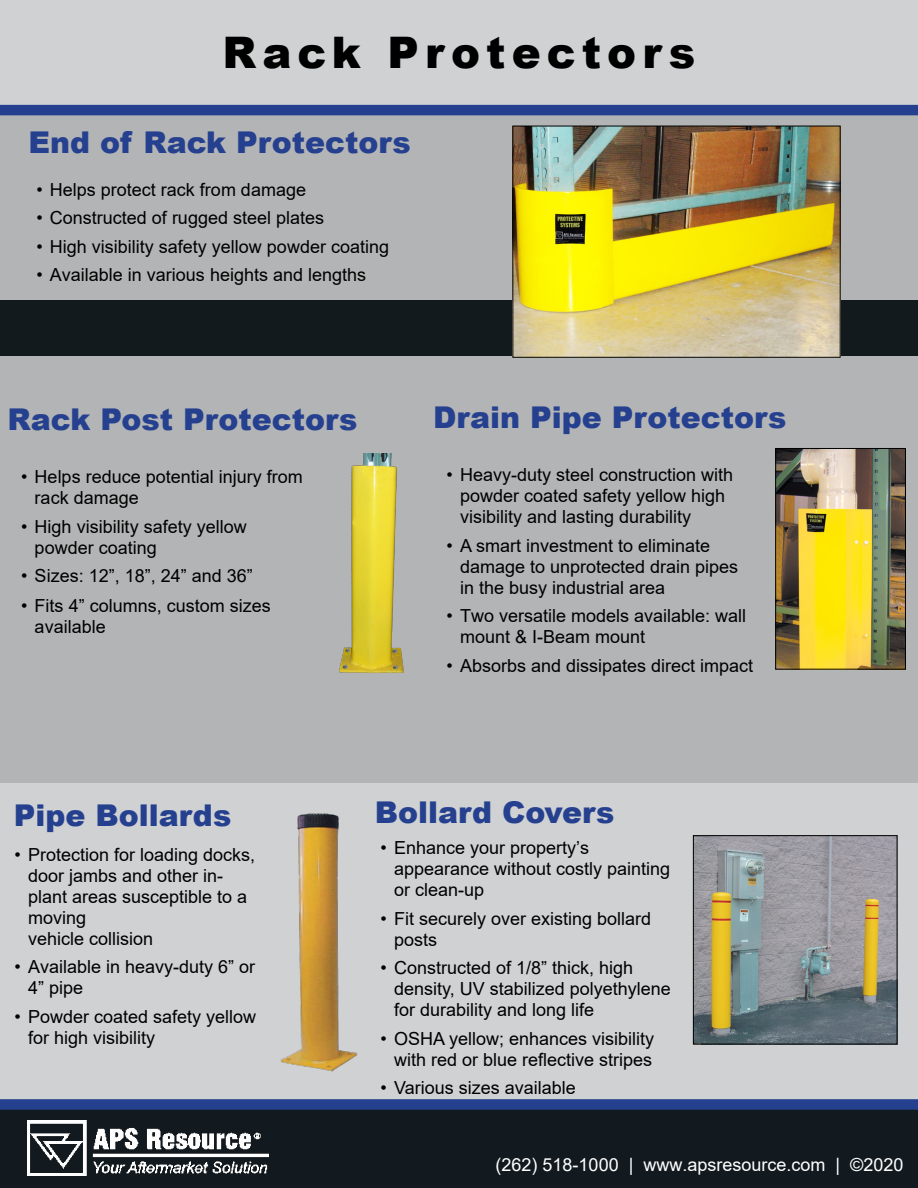
<style>
.page{position:relative;width:918px;height:1188px;background:#fff}
.page>*{position:absolute;margin:0;border:0;box-sizing:border-box;transform-origin:0 0}
.t1{font:900 43.5px "Arial";letter-spacing:.14em;color:#000}
.t2{font:900 30px "Arial";color:#25408f}
.t3{font:18px/21px "Arial";color:#000}
.t4{font:18px "Arial";color:#fff}
</style>
<div class="page">
<div style="left:0;top:114px;width:918px;height:669px;background:#b3b4b5"></div>
<div style="left:0;top:783px;width:918px;height:319px;background:#cfd1d2"></div>
<div style="left:0;top:1107px;width:918px;height:81px;background:#121a1f"></div>
<div style="left:0;top:1099px;width:918px;height:11px;background:#25408f"></div>
<div style="left:0;top:301px;width:918px;height:55px;background:#131a1e"></div>
<div style="left:0;top:0;width:918px;height:106px;background:#cfd1d2"></div>
<div style="left:0;top:105px;width:918px;height:10px;background:#25408f"></div>
<img style="left:27px;top:1121px;width:241px;height:55px">
<img style="left:777px;top:450px;width:127px;height:218px">
<div style="left:775px;top:448px;width:131px;height:222px;border:1px solid #000"></div>
<img style="left:514px;top:128px;width:325px;height:228px">
<div style="left:512px;top:126px;width:329px;height:232px;border:1px solid #000"></div>
<img style="left:281px;top:813px;width:77px;height:259px">
<img style="left:695px;top:837px;width:200px;height:205px">
<div style="left:693px;top:835px;width:204px;height:209px;border:1px solid #000"></div>
<img style="left:339px;top:453px;width:65px;height:220px">
<h1 class="t1" style="left:223px;top:21px;width:474px">Rack Protectors</h1>
<h2 class="t2" style="left:28px;top:121px;width:384px">End of Rack Protectors</h2>
<p class="t3" style="left:36px;top:179px;width:271px">• Helps protect rack from damage</p>
<p class="t3" style="left:36px;top:207px;width:289px">• Constructed of rugged steel plates</p>
<p class="t3" style="left:36px;top:236px;width:354px">• High visibility safety yellow powder coating</p>
<p class="t3" style="left:36px;top:264px;width:331px">• Available in various heights and lengths</p>
<h2 class="t2" style="left:8px;top:398px;width:351px">Rack Post Protectors</h2>
<h2 class="t2" style="left:433px;top:396px;width:355px">Drain Pipe Protectors</h2>
<p class="t3" style="left:35px;top:466px;width:270px;text-indent:-14px">• Helps reduce potential injury from rack damage</p>
<p class="t3" style="left:35px;top:516px;width:214px;text-indent:-14px">• High visibility safety yellow powder coating</p>
<p class="t3" style="left:21px;top:565px;width:233px">• Sizes: 12”, 18”, 24” and 36”</p>
<p class="t3" style="left:35px;top:595px;width:238px;text-indent:-14px">• Fits 4” columns, custom sizes available</p>
<p class="t3" style="left:460px;top:464px;width:275px;text-indent:-14px">• Heavy-duty steel construction with powder coated safety yellow high visibility and lasting durability</p>
<p class="t3" style="left:460px;top:535px;width:280px;text-indent:-14px">• A smart investment to eliminate damage to unprotected drain pipes in the busy industrial area</p>
<p class="t3" style="left:460px;top:605px;width:288px;text-indent:-14px">• Two versatile models available: wall mount &amp; I-Beam mount</p>
<p class="t3" style="left:447px;top:655px;width:308px">• Absorbs and dissipates direct impact</p>
<h2 class="t2" style="left:14px;top:793px;width:219px">Pipe Bollards</h2>
<h2 class="t2" style="left:375px;top:791px;width:241px">Bollard Covers</h2>
<p class="t3" style="left:394px;top:837px;width:278px;text-indent:-14px">• Enhance your property’s appearance without costly painting or clean-up</p>
<p class="t3" style="left:394px;top:908px;width:259px;text-indent:-14px">• Fit securely over existing bollard posts</p>
<p class="t3" style="left:394px;top:958px;width:278px;text-indent:-13px">• Constructed of 1/8” thick, high density, UV stabilized polyethylene for durability and long life</p>
<p class="t3" style="left:381px;top:1028px;width:275px;text-align:right">• OSHA yellow; enhances visibility with red or blue reflective stripes</p>
<p class="t3" style="left:381px;top:1078px;width:197px">• Various sizes available</p>
<p class="t3" style="left:28px;top:844px;width:229px;text-indent:-14px">• Protection for loading docks, door jambs and other in&shy;plant areas susceptible to a moving<br>vehicle collision</p>
<p class="t3" style="left:28px;top:956px;width:229px;text-indent:-14px">• Available in heavy-duty 6” or<br>4” pipe</p>
<p class="t3" style="left:28px;top:1006px;width:230px;text-indent:-14px">• Powder coated safety yellow for high visibility</p>
<p class="t4" style="left:496px;top:1152px;width:409px">(262) 518-1000 | www.apsresource.com | ©2020</p>
</div>
